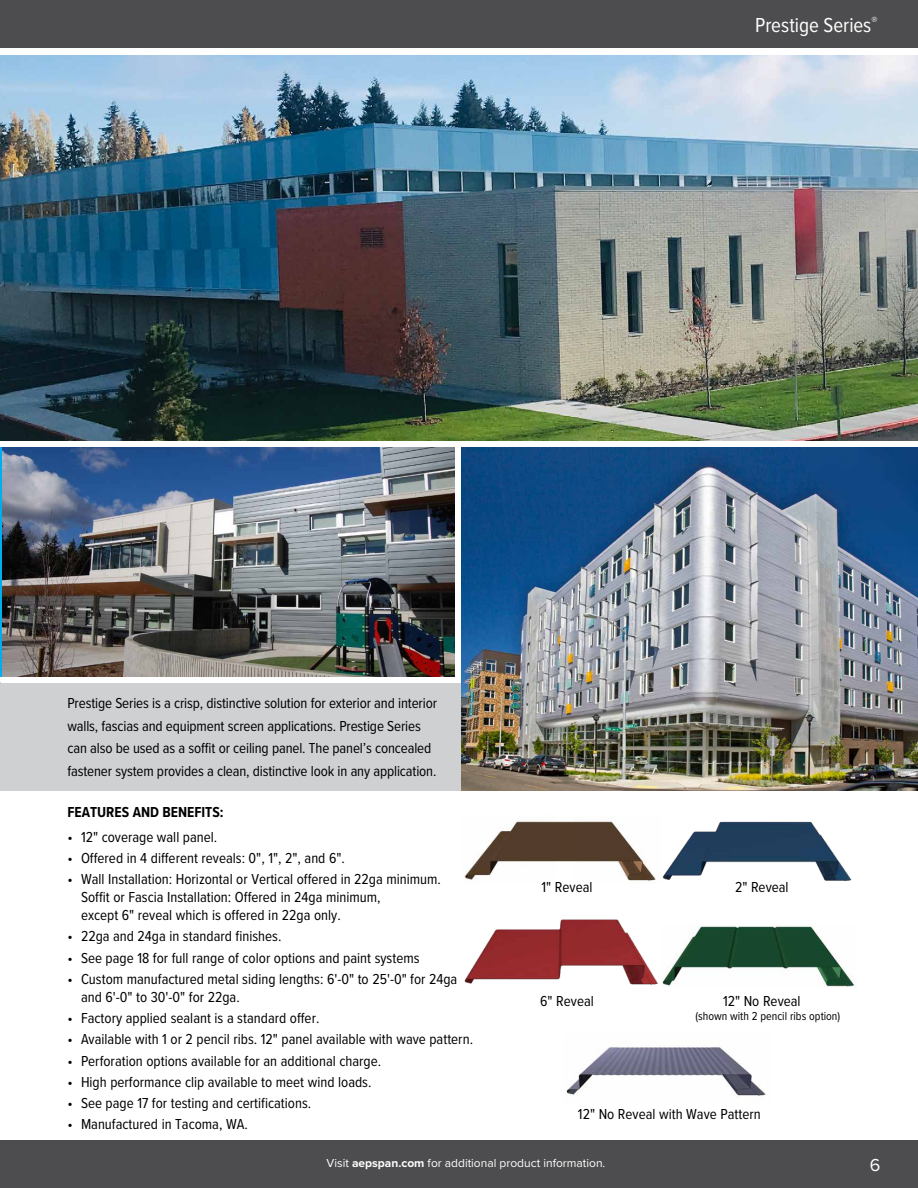
<style>
.page{position:relative;width:918px;height:1188px;background:#fff}
.page>*{position:absolute;margin:0;border:0;box-sizing:border-box;transform-origin:0 0}
.t1{font:21px "Proxima Nova Cond";letter-spacing:-.005em;color:#fff}
.t2{font:18px "Proxima Nova";color:#fff}
.Square_Bullets{font:15px/22.5px "Proxima Nova Cond";color:#000}
.Square_Bullets-2{font:700 15px "Proxima Nova Cond";color:#000}
.t3{font:12px "Proxima Nova";color:#fff}
.Square_Bullets-3{font:12px "Proxima Nova Cond";color:#000}
.s1{font-weight:700}
</style>
<div class="page">
<img style="left:464px;top:821px;width:190px;height:60px">
<img style="left:557px;top:821px;width:15px;height:60px">
<div style="left:0;top:683px;width:470px;height:108px;background:#cfd0d2"></div>
<img style="left:0;top:55px;width:918px;height:386px">
<div style="left:0;top:0;width:918px;height:47px;background:#4d4d4f"></div>
<img style="left:2px;top:447px;width:453px;height:230px">
<img style="left:566px;top:1041px;width:200px;height:55px">
<img style="left:663px;top:926px;width:192px;height:61px">
<img style="left:464px;top:919px;width:199px;height:66px">
<img style="left:654px;top:821px;width:198px;height:60px">
<div style="left:0;top:1141px;width:918px;height:47px;background:#4d4d4f"></div>
<img style="left:462px;top:447px;width:456px;height:344px">
<p class="t1" style="left:755px;top:9px;width:124px">Prestige Series<sup>®</sup></p>
<p class="Square_Bullets" style="left:68px;top:691px;width:371px">Prestige Series is a crisp, distinctive solution for exterior and interior walls, fascias and equipment screen applications. Prestige Series can also be used as a soffit or ceiling panel. The panel’s concealed fastener system provides a clean, distinctive look in any application.</p>
<p class="Square_Bullets-2" style="left:68px;top:801px;width:158px">FEATURES AND BENEFITS:</p>
<p class="Square_Bullets" style="left:68px;top:825px;width:151px">• 12" coverage wall panel.</p>
<p class="Square_Bullets" style="left:68px;top:846px;width:279px">• Offered in 4 different reveals: 0", 1", 2", and 6".</p>
<p class="Square_Bullets" style="left:81px;top:869px;width:362px;line-height:18px;text-indent:-14px">• Wall Installation: Horizontal or Vertical offered in 22ga minimum.<br>Soffit or Fascia Installation: Offered in 24ga minimum,<br>except 6" reveal which is offered in 22ga only.</p>
<p class="Square_Bullets" style="left:68px;top:924px;width:215px">• 22ga and 24ga in standard finishes.</p>
<p class="Square_Bullets" style="left:68px;top:946px;width:354px">• See page 18 for full range of color options and paint systems</p>
<p class="Square_Bullets" style="left:81px;top:969px;width:378px;line-height:18px;text-indent:-14px">• Custom manufactured metal siding lengths: 6'-0" to 25'-0" for 24ga and 6'-0" to 30'-0" for 22ga.</p>
<p class="Square_Bullets" style="left:68px;top:1006px;width:253px">• Factory applied sealant is a standard offer.</p>
<p class="Square_Bullets" style="left:68px;top:1027px;width:407px">• Available with 1 or 2 pencil ribs. 12" panel available with wave pattern.</p>
<p class="Square_Bullets" style="left:68px;top:1049px;width:315px">• Perforation options available for an additional charge.</p>
<p class="Square_Bullets" style="left:68px;top:1070px;width:306px">• High performance clip available to meet wind loads.</p>
<p class="Square_Bullets" style="left:68px;top:1091px;width:245px">• See page 17 for testing and certifications.</p>
<p class="Square_Bullets" style="left:68px;top:1112px;width:182px">• Manufactured in Tacoma, WA.</p>
<p class="Square_Bullets" style="left:542px;top:875px;width:52px">1" Reveal</p>
<p class="Square_Bullets" style="left:540px;top:989px;width:55px">6" Reveal</p>
<p class="Square_Bullets" style="left:735px;top:875px;width:55px">2" Reveal</p>
<p class="Square_Bullets" style="left:723px;top:989px;width:79px">12" No Reveal</p>
<p class="Square_Bullets-3" style="left:695px;top:1007px;width:146px">(shown with 2 pencil ribs option)</p>
<p class="Square_Bullets" style="left:578px;top:1103px;width:184px">12" No Reveal with Wave Pattern</p>
<p class="t3" style="left:327px;top:1154px;width:280px">Visit <span class="s1">aepspan.com</span> for additional product information.</p>
<p class="t2" style="left:870px;top:1151px;width:12px">6</p>
</div>
